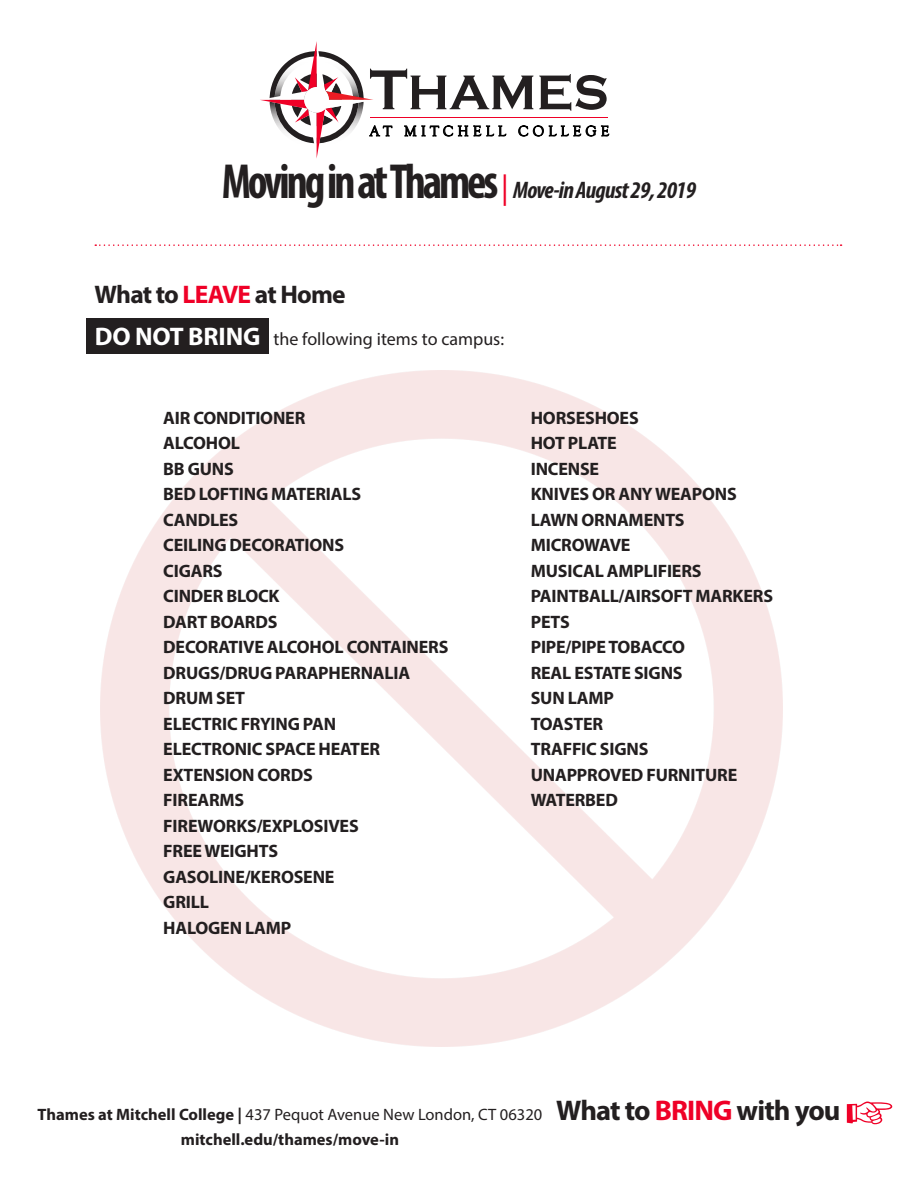
<style>
.page{position:relative;width:918px;height:1188px;background:#fff}
.page>*{position:absolute;margin:0;border:0;box-sizing:border-box;transform-origin:0 0}
.t1{font:700 28.5px "Myriad Pro";letter-spacing:-.03em;color:#231f20}
.t2{font:700 25.5px "Myriad Pro";letter-spacing:-.03em;color:#231f20}
.t3{font:italic 700 condensed 24px "Myriad Pro";letter-spacing:-.03em;color:#231f20}
.t4{font:700 18px "Myriad Pro";letter-spacing:-.01em;color:#231f20}
.t5{font:18px "Myriad Pro";color:#231f20}
.t6{font:16.5px "Myriad Pro";color:#231f20}
.t7{font:700 16.5px "Myriad Pro";color:#231f20}
.t8{font:15px "Goudy Old Style T";letter-spacing:.3em;color:#000}
.s1{font-style:normal;font-size:49.5px}
.s2{font-weight:400;font-style:normal;font-stretch:normal;font-size:31.5px;color:#ef0027}
.s3{color:#ef0027}
.s4{font-weight:700;font-size:25.5px;color:#fff}
.s5{font-weight:700}
</style>
<div class="page">
<div style="left:86px;top:318px;width:183px;height:36px;background:#231f20"></div>
<svg style="left:95px;top:244px;width:747px;height:2px"></svg>
<svg style="left:260px;top:41px;width:350px;height:117px"></svg>
<div style="left:304px;top:87px;width:25px;height:26px;background:#fff;border-radius:50%"></div>
<p class="t8" style="left:370px;top:123px;width:241px">AT MITCHELL COLLEGE</p>
<p class="t3" style="left:222px;top:175px;width:476px"><span class="s1">Moving in at Thames</span><span class="s2">|</span> Move-in August 29, 2019</p>
<p class="t2" style="left:94px;top:278px;width:253px">What to <span class="s3">LEAVE</span> at Home</p>
<p class="t5" style="left:95px;top:328px;width:411px"><span class="s4">DO NOT BRING</span> the following items to campus:</p>
<p class="t4" style="left:163px;top:406px;width:144px">AIR CONDITIONER</p>
<p class="t4" style="left:163px;top:432px;width:78px">ALCOHOL</p>
<p class="t4" style="left:163px;top:457px;width:72px">BB GUNS</p>
<p class="t4" style="left:163px;top:483px;width:200px">BED LOFTING MATERIALS</p>
<p class="t4" style="left:163px;top:508px;width:77px">CANDLES</p>
<p class="t4" style="left:163px;top:534px;width:182px">CEILING DECORATIONS</p>
<p class="t4" style="left:163px;top:559px;width:61px">CIGARS</p>
<p class="t4" style="left:163px;top:585px;width:118px">CINDER BLOCK</p>
<p class="t4" style="left:163px;top:610px;width:116px">DART BOARDS</p>
<p class="t4" style="left:163px;top:636px;width:287px">DECORATIVE ALCOHOL CONTAINERS</p>
<p class="t4" style="left:163px;top:661px;width:249px">DRUGS/DRUG PARAPHERNALIA</p>
<p class="t4" style="left:163px;top:687px;width:83px">DRUM SET</p>
<p class="t4" style="left:163px;top:712px;width:174px">ELECTRIC FRYING PAN</p>
<p class="t4" style="left:163px;top:738px;width:218px">ELECTRONIC SPACE HEATER</p>
<p class="t4" style="left:163px;top:763px;width:151px">EXTENSION CORDS</p>
<p class="t4" style="left:163px;top:789px;width:83px">FIREARMS</p>
<p class="t4" style="left:163px;top:814px;width:197px">FIREWORKS/EXPLOSIVES</p>
<p class="t4" style="left:163px;top:840px;width:116px">FREE WEIGHTS</p>
<p class="t4" style="left:163px;top:865px;width:173px">GASOLINE/KEROSENE</p>
<p class="t4" style="left:163px;top:891px;width:47px">GRILL</p>
<p class="t4" style="left:163px;top:916px;width:130px">HALOGEN LAMP</p>
<p class="t4" style="left:531px;top:406px;width:110px">HORSESHOES</p>
<p class="t4" style="left:531px;top:432px;width:88px">HOT PLATE</p>
<p class="t4" style="left:531px;top:457px;width:70px">INCENSE</p>
<p class="t4" style="left:531px;top:483px;width:208px">KNIVES OR ANY WEAPONS</p>
<p class="t4" style="left:531px;top:508px;width:155px">LAWN ORNAMENTS</p>
<p class="t4" style="left:531px;top:534px;width:101px">MICROWAVE</p>
<p class="t4" style="left:531px;top:559px;width:172px">MUSICAL AMPLIFIERS</p>
<p class="t4" style="left:531px;top:585px;width:244px">PAINTBALL/AIRSOFT MARKERS</p>
<p class="t4" style="left:531px;top:610px;width:41px">PETS</p>
<p class="t4" style="left:531px;top:636px;width:156px">PIPE/PIPE TOBACCO</p>
<p class="t4" style="left:531px;top:661px;width:153px">REAL ESTATE SIGNS</p>
<p class="t4" style="left:531px;top:687px;width:85px">SUN LAMP</p>
<p class="t4" style="left:531px;top:712px;width:74px">TOASTER</p>
<p class="t4" style="left:531px;top:738px;width:119px">TRAFFIC SIGNS</p>
<p class="t4" style="left:531px;top:763px;width:208px">UNAPPROVED FURNITURE</p>
<p class="t4" style="left:531px;top:789px;width:89px">WATERBED</p>
<p class="t6" style="left:38px;top:1104px;width:506px"><span class="s5">Thames at Mitchell College |</span> 437 Pequot Avenue New London, CT 06320</p>
<p class="t7" style="left:181px;top:1129px;width:220px">mitchell.edu/thames/move-in</p>
<p class="t1" style="left:556px;top:1092px;width:339px">What to <span class="s3">BRING</span> with you <span class="s3">☞</span></p>
</div>
